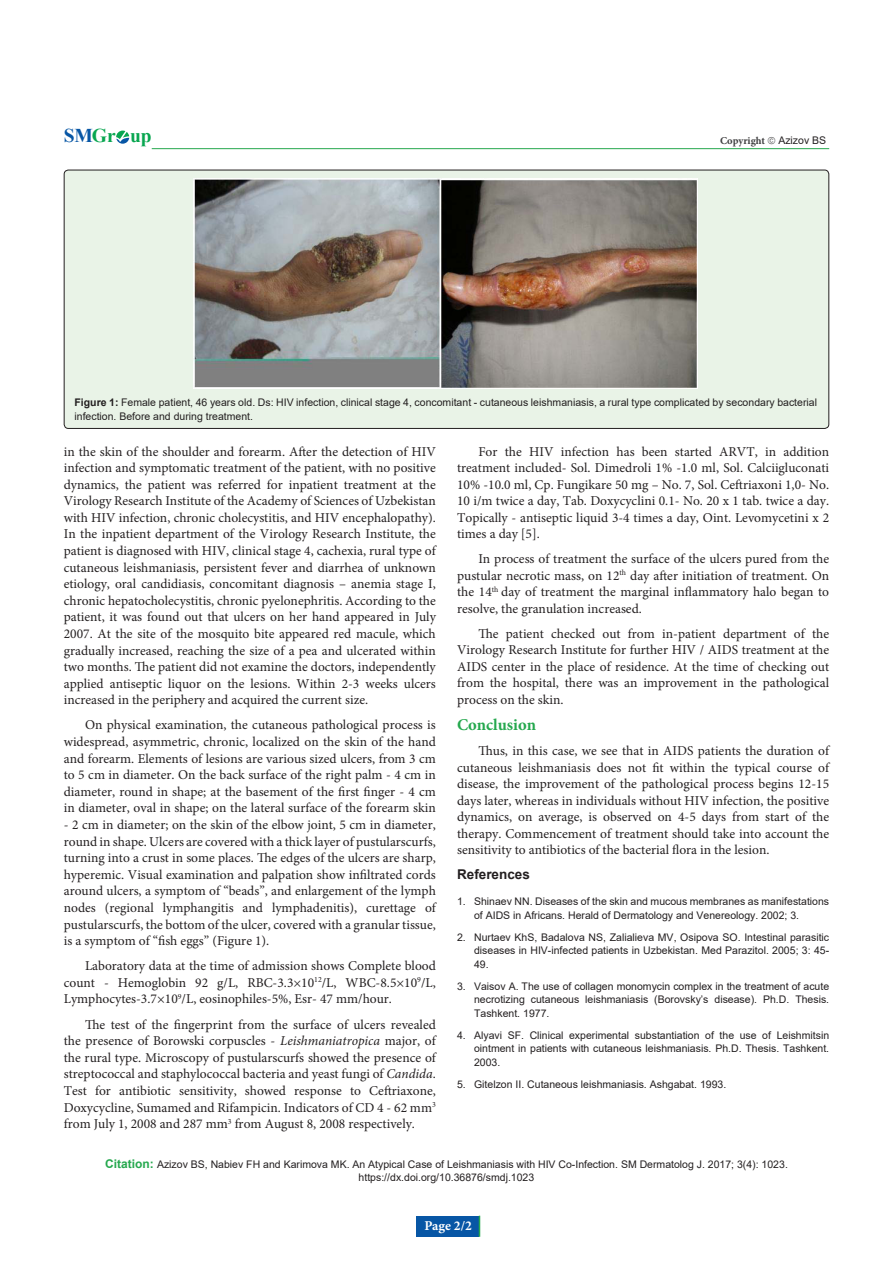
<style>
.page{position:relative;width:893px;height:1263px;background:#fff}
.page>*{position:absolute;margin:0;border:0;box-sizing:border-box;transform-origin:0 0}
.t1{font:700 19.5px "Times New Roman";color:#08a650}
.t2{font:700 16.5px "Minion Pro";color:#25a84e}
.t3{font:13.5px/16.6px "Minion Pro";color:#231f20;text-align:justify}
.subsideheadding{font:700 13.5px "Arial";color:#231f20}
.t4{font:700 13.5px "Minion Pro";color:#fff}
.t5{font:10.5px/13.5px "Arial";color:#231f20;text-align:justify}
.t6{font:700 10.5px "Minion Pro";color:#3e3e3f}
.s1{color:#0756a5}
.s2{font-weight:700}
.s3{font-style:italic}
.s4{font-weight:700;font-size:12px;color:#25a84e}
</style>
<div class="page">
<hr style="left:152px;top:148px;width:677px;height:1px;background:#25a84e">
<div style="left:416px;top:1216px;width:63px;height:21px;background:#0756a5"></div>
<svg style="left:479px;top:1216px;width:1px;height:21px"></svg>
<svg style="left:116px;top:131px;width:13px;height:13px"></svg>
<div style="left:64px;top:170px;width:765px;height:258px;background:#e9f3e7;border-radius:4px"></div>
<img style="left:194px;top:179px;width:504px;height:209px">
<div style="left:64px;top:170px;width:765px;height:259px;border:1px solid #231f20;border-radius:4px"></div>
<h1 class="t1" style="left:64px;top:122px;width:89px"><span class="s1">SM</span>Gr up</h1>
<p class="t6" style="left:720px;top:133px;width:47px">Copyright</p>
<p class="t5" style="left:778px;top:133px;width:49px">Azizov BS</p>
<p class="t5" style="left:75px;top:396px;width:744px"><span class="s2">Figure 1:</span> Female patient, 46 years old. Ds: HIV infection, clinical stage 4, concomitant - cutaneous leishmaniasis, a rural type complicated by secondary bacterial infection. Before and during treatment.</p>
<p class="t3" style="left:64px;top:443px;width:374px">in the skin of the shoulder and forearm. After the detection of HIV infection and symptomatic treatment of the patient, with no positive dynamics, the patient was referred for inpatient treatment at the Virology Research Institute of the Academy of Sciences of Uzbekistan with HIV infection, chronic cholecystitis, and HIV encephalopathy).<br>In the inpatient department of the Virology Research Institute, the patient is diagnosed with HIV, clinical stage 4, cachexia, rural type of cutaneous leishmaniasis, persistent fever and diarrhea of unknown etiology, oral candidiasis, concomitant diagnosis – anemia stage I, chronic hepatocholecystitis, chronic pyelonephritis. According to the patient, it was found out that ulcers on her hand appeared in July 2007. At the site of the mosquito bite appeared red macule, which gradually increased, reaching the size of a pea and ulcerated within two months. The patient did not examine the doctors, independently applied antiseptic liquor on the lesions. Within 2-3 weeks ulcers increased in the periphery and acquired the current size.</p>
<p class="t3" style="left:64px;top:717px;width:374px;text-indent:21px">On physical examination, the cutaneous pathological process is widespread, asymmetric, chronic, localized on the skin of the hand and forearm. Elements of lesions are various sized ulcers, from 3 cm to 5 cm in diameter. On the back surface of the right palm - 4 cm in diameter, round in shape; at the basement of the first finger - 4 cm in diameter, oval in shape; on the lateral surface of the forearm skin</p>
<p class="t3" style="left:64px;top:816px;width:374px">- 2 cm in diameter; on the skin of the elbow joint, 5 cm in diameter, round in shape. Ulcers are covered with a thick layer of pustularscurfs, turning into a crust in some places. The edges of the ulcers are sharp, hyperemic. Visual examination and palpation show infiltrated cords around ulcers, a symptom of “beads”, and enlargement of the lymph nodes (regional lymphangitis and lymphadenitis), curettage of pustularscurfs, the bottom of the ulcer, covered with a granular tissue, is a symptom of “fish eggs” (Figure 1).</p>
<p class="t3" style="left:64px;top:958px;width:374px;text-indent:21px">Laboratory data at the time of admission shows Complete blood count - Hemoglobin 92 g/L, RBC-3.3×10<sup>12</sup>/L, WBC-8.5×10<sup>9</sup>/L, Lymphocytes-3.7×10<sup>9</sup>/L, eosinophiles-5%, Esr- 47 mm/hour.</p>
<p class="t3" style="left:64px;top:1016px;width:374px;text-indent:21px">The test of the fingerprint from the surface of ulcers revealed the presence of Borowski corpuscles - <span class="s3">Leishmaniatropica</span> major, of the rural type. Microscopy of pustularscurfs showed the presence of streptococcal and staphylococcal bacteria and yeast fungi of <span class="s3">Candida</span>.<br>Test for antibiotic sensitivity, showed response to Ceftriaxone, Doxycycline, Sumamed and Rifampicin. Indicators of CD 4 - 62 mm<sup>3 </sup>from July 1, 2008 and 287 mm<sup>3</sup> from August 8, 2008 respectively.</p>
<p class="t3" style="left:457px;top:443px;width:374px;text-indent:21px">For the HIV infection has been started ARVT, in addition treatment included- Sol. Dimedroli 1% -1.0 ml, Sol. Calciigluconati 10% -10.0 ml, Cp. Fungikare 50 mg – No. 7, Sol. Ceftriaxoni 1,0- No.<br>10 i/m twice a day, Tab. Doxycyclini 0.1- No. 20 x 1 tab. twice a day.<br>Topically - antiseptic liquid 3-4 times a day, Oint. Levomycetini x 2 times a day [5].</p>
<p class="t3" style="left:457px;top:550px;width:374px;text-indent:21px">In process of treatment the surface of the ulcers pured from the pustular necrotic mass, on 12<sup>th</sup> day after initiation of treatment. On the 14<sup>th</sup> day of treatment the marginal inflammatory halo began to resolve, the granulation increased.</p>
<p class="t3" style="left:457px;top:625px;width:374px;text-indent:21px">The patient checked out from in-patient department of the Virology Research Institute for further HIV / AIDS treatment at the AIDS center in the place of residence. At the time of checking out from the hospital, there was an improvement in the pathological process on the skin.</p>
<p class="t2" style="left:457px;top:713px;width:81px">Conclusion</p>
<p class="t3" style="left:457px;top:742px;width:374px;text-indent:21px">Thus, in this case, we see that in AIDS patients the duration of cutaneous leishmaniasis does not fit within the typical course of disease, the improvement of the pathological process begins 12-15 days later, whereas in individuals without HIV infection, the positive dynamics, on average, is observed on 4-5 days from start of the therapy. Commencement of treatment should take into account the sensitivity to antibiotics of the bacterial flora in the lesion.</p>
<p class="subsideheadding" style="left:457px;top:864px;width:74px">References</p>
<p class="t5" style="left:474px;top:894px;width:357px;text-indent:-17px">1. Shinaev NN. Diseases of the skin and mucous membranes as manifestations of AIDS in Africans. Herald of Dermatology and Venereology. 2002; 3.</p>
<p class="t5" style="left:474px;top:930px;width:357px;text-indent:-17px">2. Nurtaev KhS, Badalova NS, Zalialieva MV, Osipova SO. Intestinal parasitic diseases in HIV-infected patients in Uzbekistan. Med Parazitol. 2005; 3: 45- 49.</p>
<p class="t5" style="left:474px;top:979px;width:357px;text-indent:-17px">3. Vaisov A. The use of collagen monomycin complex in the treatment of acute necrotizing cutaneous leishmaniasis (Borovsky’s disease). Ph.D. Thesis.<br>Tashkent. 1977.</p>
<p class="t5" style="left:474px;top:1028px;width:357px;text-indent:-17px">4. Alyavi SF. Clinical experimental substantiation of the use of Leishmitsin ointment in patients with cutaneous leishmaniasis. Ph.D. Thesis. Tashkent.<br>2003.</p>
<p class="t5" style="left:457px;top:1077px;width:271px">5. Gitelzon II. Cutaneous leishmaniasis. Ashgabat. 1993.</p>
<p class="t5" style="left:105px;top:1157px;width:684px"><span class="s4">Citation:</span> Azizov BS, Nabiev FH and Karimova MK. An Atypical Case of Leishmaniasis with HIV Co-Infection. SM Dermatolog J. 2017; 3(4): 1023.</p>
<p class="t5" style="left:359px;top:1170px;width:177px">https://dx.doi.org/10.36876/smdj.1023</p>
<p class="t4" style="left:424px;top:1216px;width:49px">Page 2/2</p>
</div>
